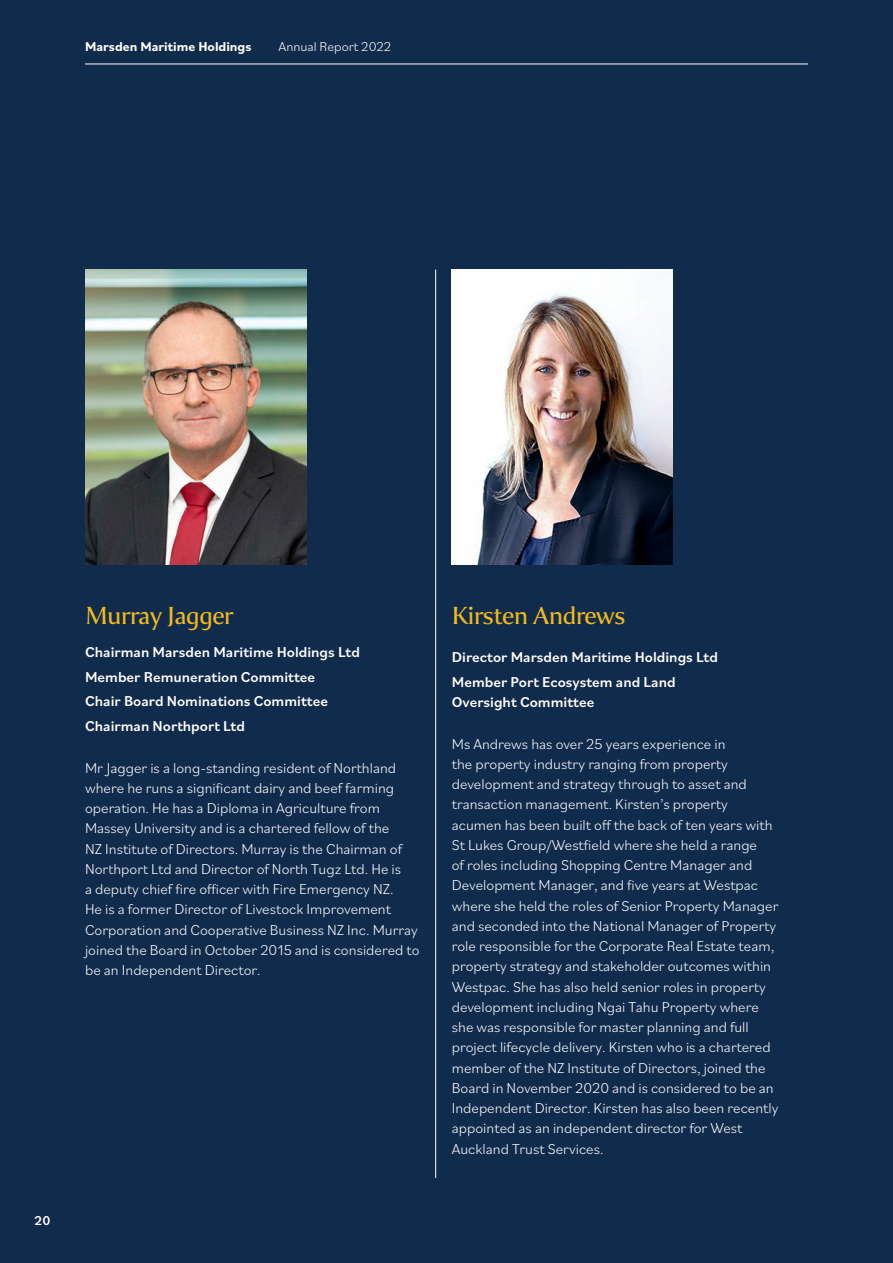
<style>
.page{position:relative;width:893px;height:1263px;background:#112b4d}
.page>*{position:absolute;margin:0;border:0;box-sizing:border-box;transform-origin:0 0}
.t1{font:27px "Collier";letter-spacing:-.01em;color:#f2ba1c}
.t2{font:300 15px/20.2px "Bilo";color:#fff}
.t3{font:500 15px/24.5px "Bilo";color:#fff}
.t4{font:700 13.5px "Bilo";color:#fff}
.t5{font:300 13.5px "Bilo";color:#fff}
.t6{font:500 13.5px "Bilo";color:#fff}
</style>
<div class="page">
<hr style="left:435px;top:270px;width:1px;height:908px;background:#fff">
<img style="left:85px;top:270px;width:221px;height:294px">
<img style="left:452px;top:270px;width:221px;height:294px">
<hr style="left:85px;top:64px;width:723px;height:1px;background:#fff">
<p class="t4" style="left:85px;top:38px;width:168px">Marsden Maritime Holdings</p>
<p class="t5" style="left:279px;top:38px;width:114px">Annual Report 2022</p>
<p class="t6" style="left:35px;top:1211px;width:17px">20</p>
<h1 class="t1" style="left:85px;top:599px;width:150px">Murray Jagger</h1>
<p class="t3" style="left:85px;top:640px;width:276px">Chairman Marsden Maritime Holdings Ltd<br>Member Remuneration Committee<br>Chair Board Nominations Committee<br>Chairman Northport Ltd</p>
<p class="t2" style="left:85px;top:757px;width:336px">Mr Jagger is a long-standing resident of Northland where he runs a significant dairy and beef farming operation. He has a Diploma in Agriculture from Massey University and is a chartered fellow of the<br>NZ Institute of Directors. Murray is the Chairman of Northport Ltd and Director of North Tugz Ltd. He is<br>a deputy chief fire officer with Fire Emergency NZ.<br>He is a former Director of Livestock Improvement Corporation and Cooperative Business NZ Inc. Murray joined the Board in October 2015 and is considered to be an Independent Director.</p>
<h1 class="t1" style="left:452px;top:599px;width:175px">Kirsten Andrews</h1>
<p class="t3" style="left:452px;top:644px;width:268px">Director Marsden Maritime Holdings Ltd<br>Member Port Ecosystem and Land</p>
<p class="t3" style="left:452px;top:689px;width:144px">Oversight Committee</p>
<p class="t2" style="left:452px;top:733px;width:328px">Ms Andrews has over 25 years experience in<br>the property industry ranging from property development and strategy through to asset and transaction management. Kirsten’s property acumen has been built off the back of ten years with St Lukes Group/Westfield where she held a range<br>of roles including Shopping Centre Manager and Development Manager, and five years at Westpac where she held the roles of Senior Property Manager and seconded into the National Manager of Property role responsible for the Corporate Real Estate team, property strategy and stakeholder outcomes within Westpac. She has also held senior roles in property development including Ngai Tahu Property where she was responsible for master planning and full project lifecycle delivery. Kirsten who is a chartered member of the NZ Institute of Directors, joined the Board in November 2020 and is considered to be an Independent Director. Kirsten has also been recently appointed as an independent director for West Auckland Trust Services.</p>
</div>
